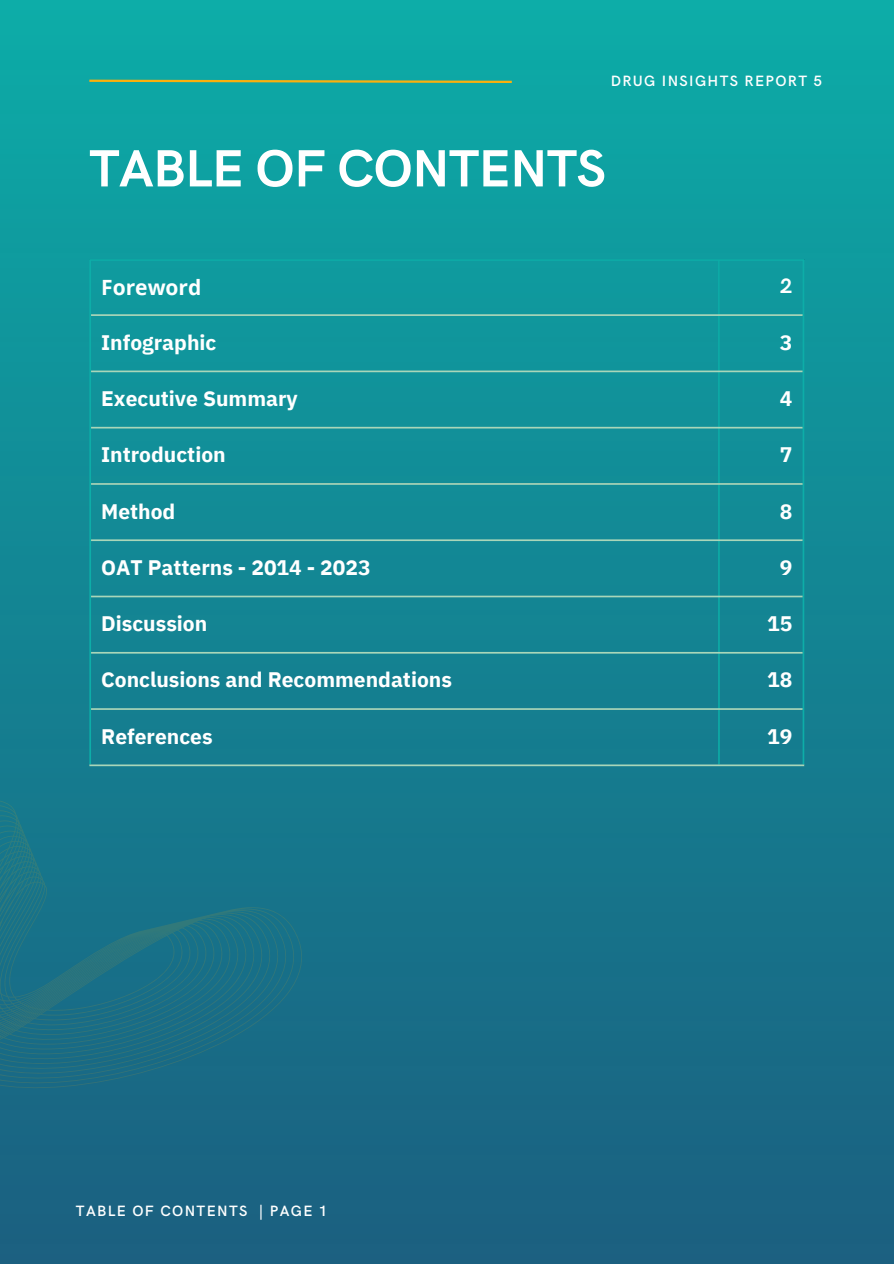
<style>
.page{position:relative;width:894px;height:1264px;background:#fff}
.page>*{position:absolute;margin:0;border:0;box-sizing:border-box;transform-origin:0 0}
.t1{font:700 52.5px "HK Grotesk";letter-spacing:-.01em;color:#fff}
.t2{font:700 21px "IBM Plex Sans";color:#fff}
.t3{font:700 21px "Open Sans";color:#fff}
.t4{font:700 21px "HK Grotesk";color:#fff}
.t5{font:600 15px "HK Grotesk";letter-spacing:.09em;color:#fff}
</style>
<div class="page">
<div style="left:0;top:0;width:893px;height:1263px;background:linear-gradient(to bottom,#0caba7,#1b5e7f)"></div>
<hr style="left:89px;top:261px;width:2px;height:503px;background:#0dada8">
<hr style="left:718px;top:261px;width:1px;height:503px;background:#0dada8">
<hr style="left:802px;top:261px;width:2px;height:503px;background:#0dada8">
<hr style="left:89px;top:259px;width:715px;height:2px;background:#0dada8">
<hr style="left:91px;top:314px;width:711px;height:2px;background:#a9d6b9">
<hr style="left:91px;top:370px;width:711px;height:2px;background:#a9d6b9">
<hr style="left:91px;top:427px;width:711px;height:1px;background:#a9d6b9">
<hr style="left:91px;top:483px;width:711px;height:2px;background:#a9d6b9">
<hr style="left:91px;top:539px;width:711px;height:2px;background:#a9d6b9">
<hr style="left:91px;top:595px;width:711px;height:2px;background:#a9d6b9">
<hr style="left:91px;top:652px;width:711px;height:1px;background:#a9d6b9">
<hr style="left:91px;top:708px;width:711px;height:2px;background:#a9d6b9">
<hr style="left:89px;top:764px;width:715px;height:2px;background:#a9d6b9">
<svg style="left:87px;top:78px;width:427px;height:6px;background:#65aa6b"></svg>
<svg style="left:0;top:696px;width:326px;height:503px;background:#197188"></svg>
<p class="t5" style="left:610px;top:72px;width:213px">DRUG INSIGHTS REPORT 5</p>
<p class="t1" style="left:89px;top:139px;width:518px">TABLE OF CONTENTS</p>
<p class="t3" style="left:101px;top:272px;width:102px">Foreword</p>
<h1 class="t4" style="left:780px;top:274px;width:14px">2</h1>
<p class="t2" style="left:101px;top:328px;width:117px">Infographic</p>
<p class="t2" style="left:779px;top:328px;width:14px">3</p>
<p class="t2" style="left:101px;top:384px;width:198px">Executive Summary</p>
<p class="t2" style="left:779px;top:384px;width:14px">4</p>
<p class="t2" style="left:101px;top:441px;width:126px">Introduction</p>
<p class="t2" style="left:779px;top:441px;width:14px">7</p>
<p class="t2" style="left:101px;top:497px;width:76px">Method</p>
<p class="t2" style="left:779px;top:497px;width:14px">8</p>
<p class="t2" style="left:101px;top:553px;width:271px">OAT Patterns - 2014 - 2023</p>
<p class="t2" style="left:779px;top:553px;width:14px">9</p>
<p class="t2" style="left:101px;top:609px;width:108px">Discussion</p>
<p class="t2" style="left:767px;top:609px;width:27px">15</p>
<p class="t2" style="left:101px;top:666px;width:352px">Conclusions and Recommendations</p>
<p class="t2" style="left:767px;top:666px;width:27px">18</p>
<p class="t2" style="left:101px;top:722px;width:113px">References</p>
<p class="t2" style="left:767px;top:722px;width:27px">19</p>
<p class="t5" style="left:76px;top:1202px;width:253px">TABLE OF CONTENTS | PAGE 1</p>
</div>
